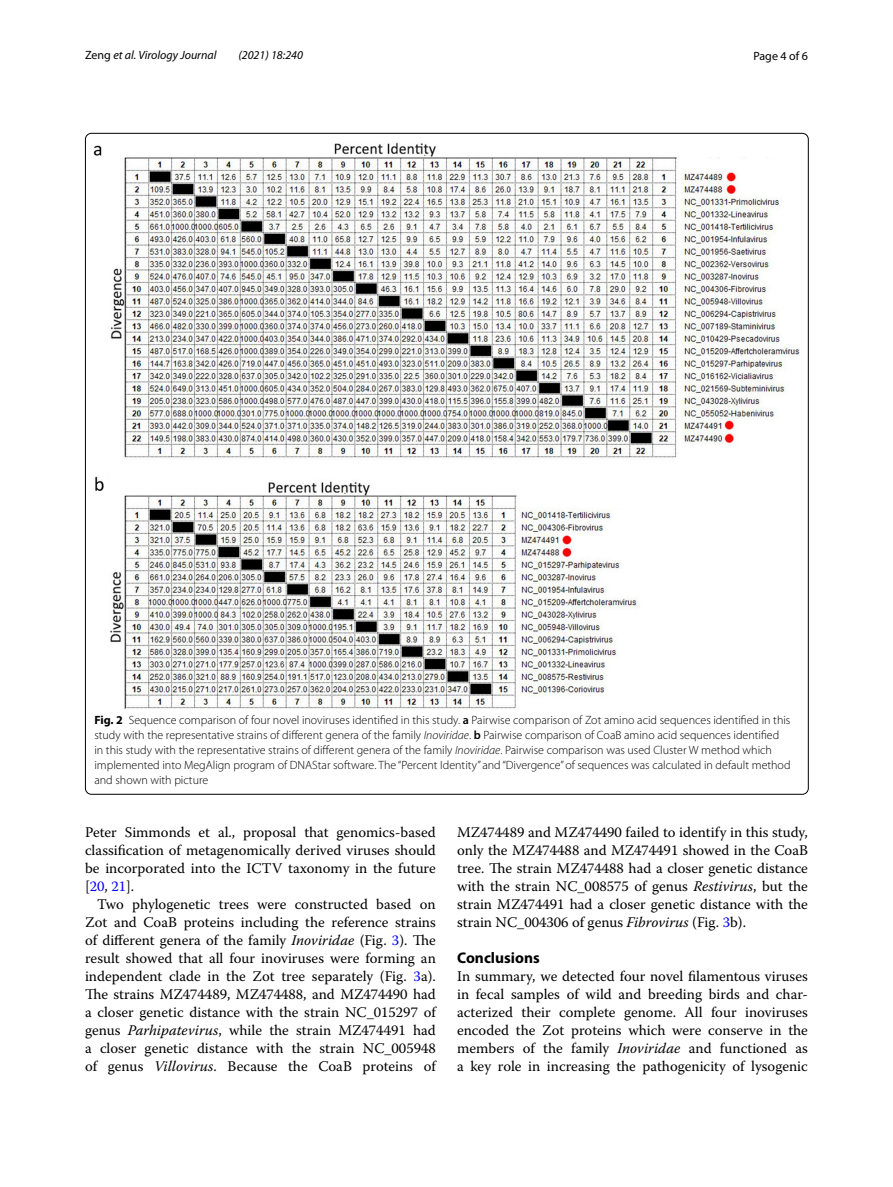
<style>
.page{position:relative;width:893px;height:1187px;background:#fff}
.page>*{position:absolute;margin:0;border:0;box-sizing:border-box;transform-origin:0 0}
.t1{font:700 15.45px "Myriad Pro";color:#000}
.t2{font:14.7px/18px "Warnock Pro";color:#000;text-align:justify}
.t3{font:300 12px/15px "Myriad Pro";color:#000}
.t4{font:italic 12px "Myriad Pro";color:#000}
.t5{font:12px "Myriad Pro";color:#000}
.s1{font-style:normal}
.s2{font-weight:700}
.s3{font-weight:600}
.s4{font-style:italic}
.s5{color:#00f}
</style>
<div class="page">
<img style="left:94px;top:142px;width:706px;height:567px">
<p class="t4" style="left:85px;top:48px;width:133px"><span class="s1">Zeng</span> et al. Virology Journal</p>
<p class="t4" style="left:238px;top:48px;width:66px">(2021) 18:240</p>
<p class="t5" style="left:753px;top:48px;width:56px">Page 4 of 6</p>
<p class="t3" style="left:94px;top:713px;width:698px"><span class="s2">Fig. 2</span> Sequence comparison of four novel inoviruses identified in this study. <span class="s3">a</span> Pairwise comparison of Zot amino acid sequences identified in this study with the representative strains of different genera of the family <span class="s4">Inoviridae</span>. <span class="s3">b</span> Pairwise comparison of CoaB amino acid sequences identified in this study with the representative strains of different genera of the family <span class="s4">Inoviridae</span>. Pairwise comparison was used Cluster W method which implemented into MegAlign program of DNAStar software. The “Percent Identity” and “Divergence” of sequences was calculated in default method and shown with picture</p>
<p class="t2" style="left:85px;top:822px;width:352px">Peter Simmonds et al., proposal that genomics-based classification of metagenomically derived viruses should be incorporated into the ICTV taxonomy in the future [<span class="s5">20</span>, <span class="s5">21</span>].</p>
<p class="t2" style="left:85px;top:894px;width:352px;text-indent:12px">Two phylogenetic trees were constructed based on Zot and CoaB proteins including the reference strains of different genera of the family <span class="s4">Inoviridae</span> (Fig. <span class="s5">3</span>). The result showed that all four inoviruses were forming an independent clade in the Zot tree separately (Fig. <span class="s5">3</span>a).<br>The strains MZ474489, MZ474488, and MZ474490 had a closer genetic distance with the strain NC_015297 of genus <span class="s4">Parhipatevirus</span>, while the strain MZ474491 had a closer genetic distance with the strain NC_005948 of genus <span class="s4">Villovirus</span>. Because the CoaB proteins of</p>
<p class="t2" style="left:457px;top:822px;width:352px">MZ474489 and MZ474490 failed to identify in this study, only the MZ474488 and MZ474491 showed in the CoaB tree. The strain MZ474488 had a closer genetic distance with the strain NC_008575 of genus <span class="s4">Restivirus</span>, but the strain MZ474491 had a closer genetic distance with the strain NC_004306 of genus <span class="s4">Fibrovirus</span> (Fig. <span class="s5">3</span>b).</p>
<p class="t1" style="left:457px;top:947px;width:84px">Conclusions</p>
<p class="t2" style="left:457px;top:966px;width:352px">In summary, we detected four novel filamentous viruses in fecal samples of wild and breeding birds and char&shy;acterized their complete genome. All four inoviruses encoded the Zot proteins which were conserve in the members of the family <span class="s4">Inoviridae</span> and functioned as a key role in increasing the pathogenicity of lysogenic</p>
</div>
